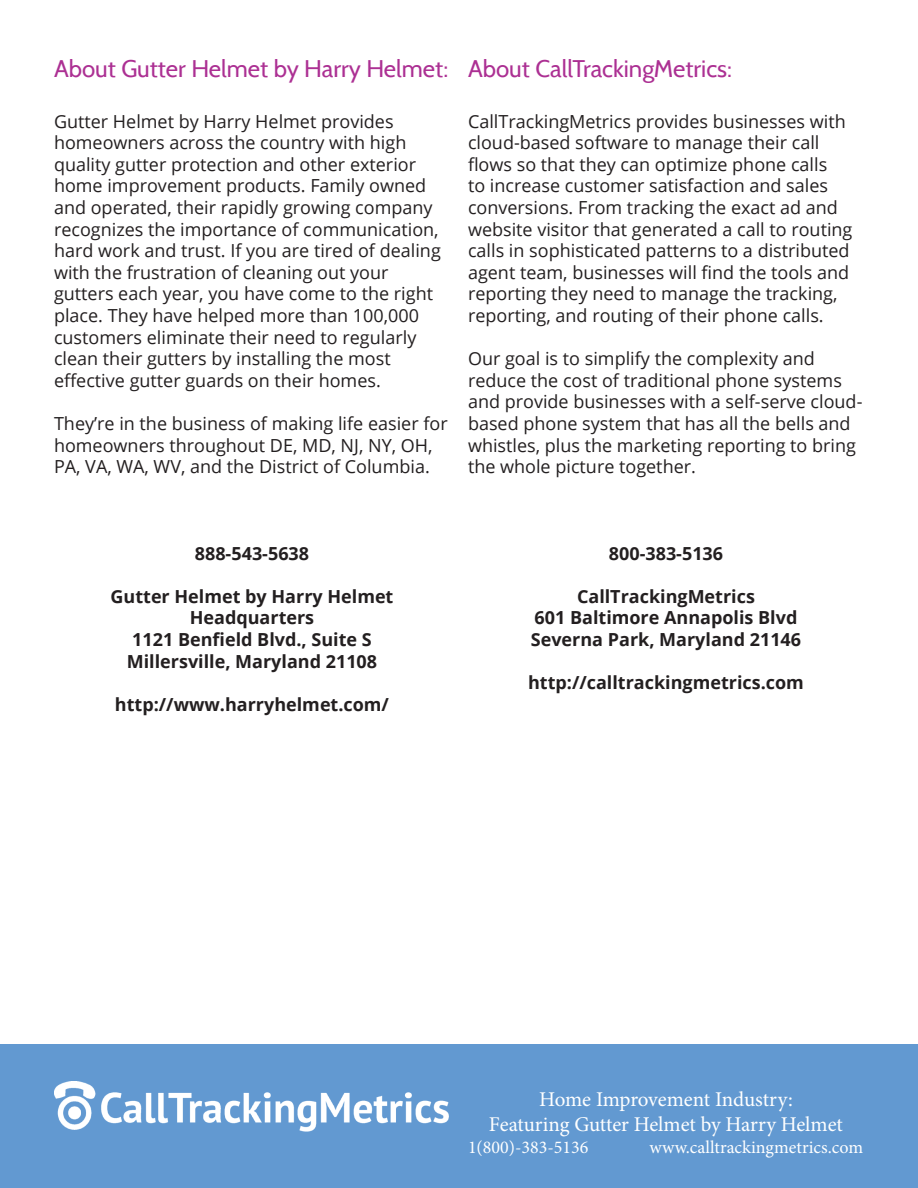
<style>
.page{position:relative;width:918px;height:1188px;background:#fff}
.page>*{position:absolute;margin:0;border:0;box-sizing:border-box;transform-origin:0 0}
.t1{font:24px "Cabin";color:#ac3093}
.t2{font:21px "Minion Pro";letter-spacing:-.005em;color:#fff}
.t3{font:18px/21.6px "Open Sans";color:#231f20}
.t4{font:700 18px/21.6px "Open Sans";color:#231f20;text-align:center}
.t5{font:18px "Minion Pro";color:#fff}
</style>
<div class="page">
<div style="left:0;top:1045px;width:918px;height:143px;background:#6299d1"></div>
<img style="left:54px;top:1081px;width:395px;height:51px">
<p class="t1" style="left:54px;top:54px;width:396px">About Gutter Helmet by Harry Helmet:</p>
<p class="t3" style="left:54px;top:110px;width:388px">Gutter Helmet by Harry Helmet provides homeowners across the country with high quality gutter protection and other exterior home improvement products. Family owned and operated, their rapidly growing company recognizes the importance of communication, hard work and trust. If you are tired of dealing with the frustration of cleaning out your gutters each year, you have come to the right place. They have helped more than 100,000 customers eliminate their need to regularly clean their gutters by installing the most effective gutter guards on their homes.</p>
<p class="t3" style="left:54px;top:412px;width:395px">They’re in the business of making life easier for homeowners throughout DE, MD, NJ, NY, OH,<br>PA, VA, WA, WV, and the District of Columbia.</p>
<p class="t1" style="left:468px;top:54px;width:266px">About CallTrackingMetrics:</p>
<p class="t3" style="left:468px;top:110px;width:386px">CallTrackingMetrics provides businesses with cloud-based software to manage their call flows so that they can optimize phone calls<br>to increase customer satisfaction and sales conversions. From tracking the exact ad and website visitor that generated a call to routing calls in sophisticated patterns to a distributed agent team, businesses will find the tools and reporting they need to manage the tracking, reporting, and routing of their phone calls.</p>
<p class="t3" style="left:468px;top:347px;width:396px">Our goal is to simplify the complexity and reduce the cost of traditional phone systems and provide businesses with a self-serve cloud&shy;based phone system that has all the bells and whistles, plus the marketing reporting to bring the whole picture together.</p>
<p class="t4" style="left:195px;top:542px;width:116px">888-543-5638</p>
<p class="t4" style="left:111px;top:585px;width:284px">Gutter Helmet by Harry Helmet<br>Headquarters</p>
<p class="t4" style="left:132px;top:628px;width:241px">1121 Benfield Blvd., Suite S</p>
<p class="t4" style="left:127px;top:650px;width:252px">Millersville, Maryland 21108</p>
<p class="t4" style="left:115px;top:693px;width:276px">http://www.harryhelmet.com/</p>
<p class="t4" style="left:609px;top:542px;width:116px">800-383-5136</p>
<p class="t4" style="left:577px;top:585px;width:179px">CallTrackingMetrics</p>
<p class="t4" style="left:535px;top:607px;width:264px">601 Baltimore Annapolis Blvd</p>
<p class="t4" style="left:531px;top:628px;width:272px">Severna Park, Maryland 21146</p>
<p class="t4" style="left:528px;top:671px;width:277px">http://calltrackingmetrics.com</p>
<p class="t2" style="left:539px;top:1085px;width:255px">Home Improvement Industry:</p>
<p class="t2" style="left:489px;top:1110px;width:356px">Featuring Gutter Helmet by Harry Helmet</p>
<p class="t5" style="left:468px;top:1135px;width:122px">1(800)-383-5136</p>
<p class="t5" style="left:650px;top:1135px;width:215px">www.calltrackingmetrics.com</p>
</div>
